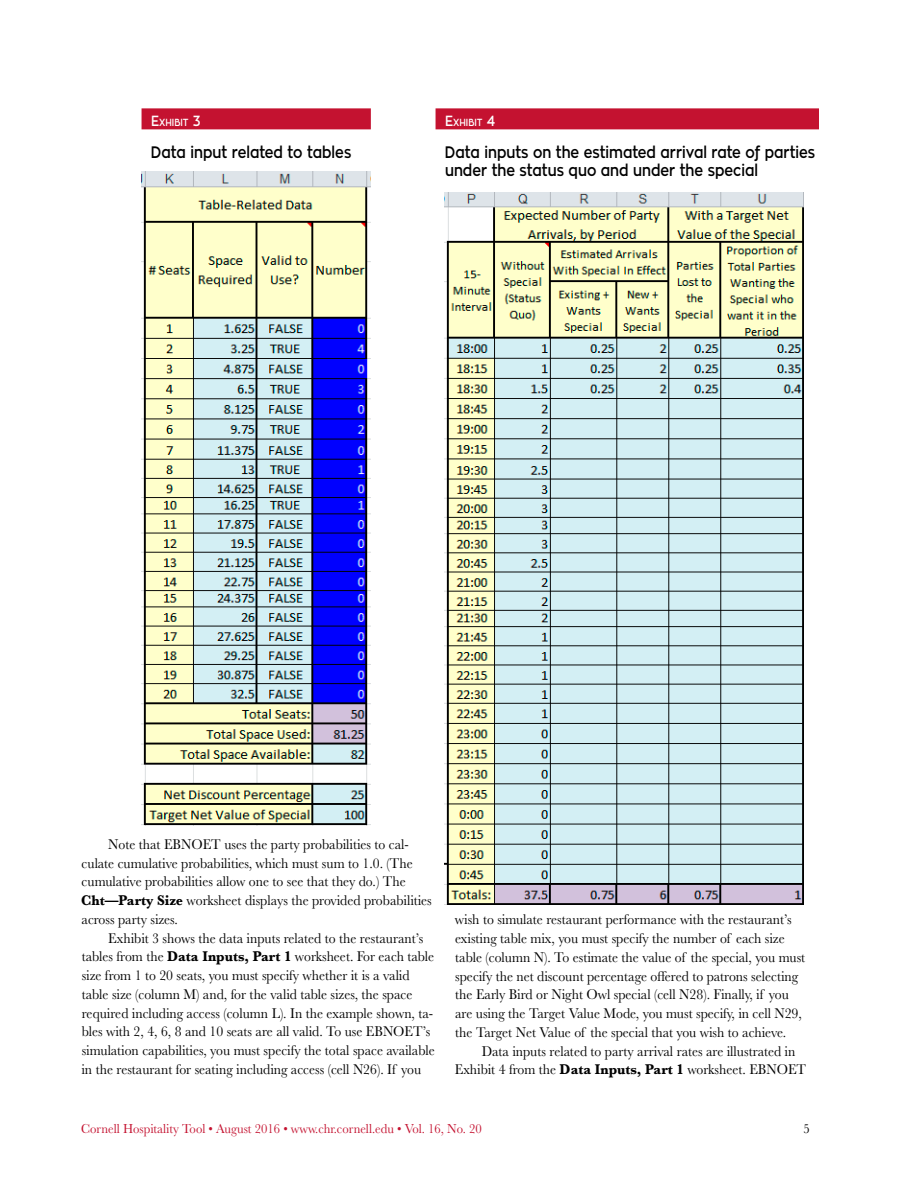
<style>
.page{position:relative;width:918px;height:1188px;background:#fff}
.page>*{position:absolute;margin:0;border:0;box-sizing:border-box;transform-origin:0 0}
.t1{font:600 16.5px/18px "Zona Pro";color:#000;scale:.85 1}
.t2{font:14.7px/18.8px "Baskerville MT Pro";color:#000;scale:.94 1}
.t3{font:13.5px "Baskerville MT Pro";color:#c41230;scale:.94 1}
.t4{font:13.5px "Baskerville MT Pro";color:#000;scale:.94 1}
.t5{font:600 10.2px "Zona Pro";color:#fff;scale:.85 1}
.s1{font-size:14.7px}
.s2{font-weight:700}
</style>
<div class="page">
<div style="left:142px;top:108px;width:229px;height:21px;background:#c41230"></div>
<img style="left:141px;top:171px;width:230px;height:654px">
<img style="left:444px;top:192px;width:360px;height:713px">
<div style="left:436px;top:108px;width:383px;height:21px;background:#c41230"></div>
<p class="t5" style="left:151px;top:116px;width:59px"><span class="s1">E</span>xhibit <span class="s1">3</span></p>
<p class="t1" style="left:151px;top:143px;width:237px">Data input related to tables</p>
<p class="t5" style="left:445px;top:116px;width:60px"><span class="s1">E</span>xhibit <span class="s1">4</span></p>
<p class="t1" style="left:445px;top:143px;width:437px">Data inputs on the estimated arrival rate of parties under the status quo and under the special</p>
<p class="t2" style="left:81px;top:835px;width:375px;text-indent:27px">Note that EBNOET uses the party probabilities to cal&shy;culate cumulative probabilities, which must sum to 1.0. (The cumulative probabilities allow one to see that they do.) The <span class="s2">Cht—Party Size</span> worksheet displays the provided probabilities across party sizes.</p>
<p class="t2" style="left:82px;top:928px;width:377px;text-indent:27px">Exhibit 3 shows the data inputs related to the restaurant’s tables from the <span class="s2">Data Inputs, Part 1</span> worksheet. For each table size from 1 to 20 seats, you must specify whether it is a valid table size (column M) and, for the valid table sizes, the space required including access (column L). In the example shown, ta&shy;bles with 2, 4, 6, 8 and 10 seats are all valid. To use EBNOET’s simulation capabilities, you must specify the total space available in the restaurant for seating including access (cell N26). If you</p>
<p class="t2" style="left:455px;top:910px;width:374px">wish to simulate restaurant performance with the restaurant’s existing table mix, you must specify the number of each size table (column N). To estimate the value of the special, you must specify the net discount percentage offered to patrons selecting the Early Bird or Night Owl special (cell N28). Finally, if you are using the Target Value Mode, you must specify, in cell N29, the Target Net Value of the special that you wish to achieve.</p>
<p class="t2" style="left:455px;top:1041px;width:375px;text-indent:27px">Data inputs related to party arrival rates are illustrated in<br>Exhibit 4 from the <span class="s2">Data Inputs, Part 1</span> worksheet. EBNOET</p>
<p class="t3" style="left:81px;top:1121px;width:428px">Cornell Hospitality Tool • August 2016 • www.chr.cornell.edu • Vol. 16, No. 20</p>
<p class="t4" style="left:804px;top:1121px;width:8px">5</p>
</div>
